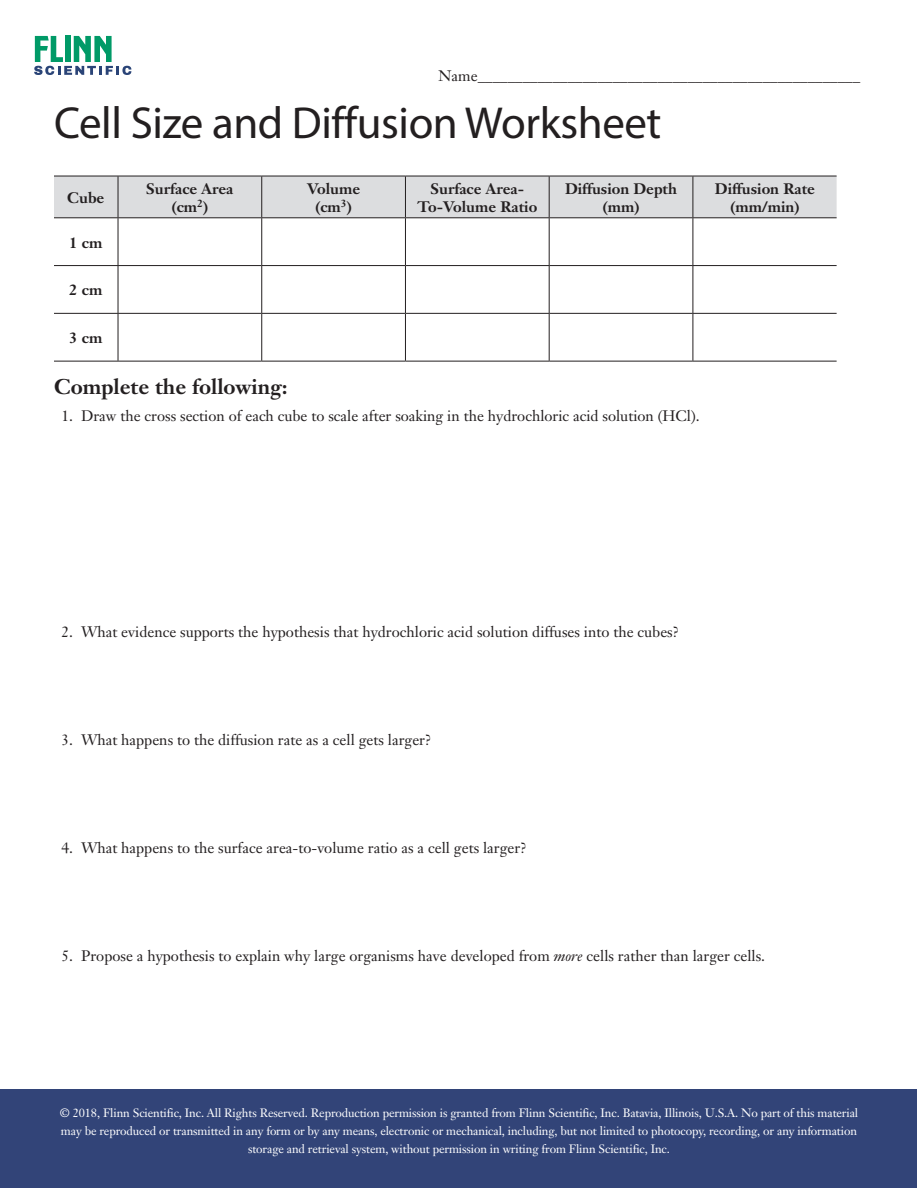
<style>
.page{position:relative;width:918px;height:1188px;background:#fff}
.page>*{position:absolute;margin:0;border:0;box-sizing:border-box;transform-origin:0 0}
.Headline{font:45px "Myriad Pro";letter-spacing:-.01em;color:#231f20}
.Sidehead{font:700 21px "Janson Text";color:#231f20}
.d_body{font:15px "Janson Text";color:#231f20}
.Body{font:700 15px "Janson Text";color:#231f20}
.d_a_b_c__s{font:15px "Janson Text";color:#231f20}
.t1{font:12px/18px "Janson Text";letter-spacing:-.01em;color:#fff;text-align:center}
.s1{font-style:italic}
</style>
<div class="page">
<div style="left:1px;top:1089px;width:916px;height:99px;background:#324478"></div>
<svg style="left:34px;top:36px;width:97px;height:39px"></svg>
<div style="left:54px;top:177px;width:783px;height:40px;background:#dcdddf"></div>
<hr style="left:54px;top:176px;width:64px;height:1px;background:#231f20">
<hr style="left:118px;top:176px;width:144px;height:1px;background:#231f20">
<hr style="left:118px;top:176px;width:1px;height:41px;background:#231f20">
<hr style="left:262px;top:176px;width:143px;height:1px;background:#231f20">
<hr style="left:261px;top:176px;width:1px;height:41px;background:#231f20">
<hr style="left:405px;top:176px;width:144px;height:1px;background:#231f20">
<hr style="left:405px;top:176px;width:1px;height:41px;background:#231f20">
<hr style="left:549px;top:176px;width:144px;height:1px;background:#231f20">
<hr style="left:549px;top:176px;width:1px;height:41px;background:#231f20">
<hr style="left:693px;top:176px;width:144px;height:1px;background:#231f20">
<hr style="left:693px;top:176px;width:1px;height:41px;background:#231f20">
<hr style="left:54px;top:217px;width:64px;height:1px;background:#231f20">
<hr style="left:118px;top:217px;width:144px;height:1px;background:#231f20">
<hr style="left:118px;top:218px;width:1px;height:47px;background:#231f20">
<hr style="left:262px;top:217px;width:143px;height:1px;background:#231f20">
<hr style="left:261px;top:218px;width:1px;height:47px;background:#231f20">
<hr style="left:405px;top:217px;width:144px;height:1px;background:#231f20">
<hr style="left:405px;top:218px;width:1px;height:47px;background:#231f20">
<hr style="left:549px;top:217px;width:144px;height:1px;background:#231f20">
<hr style="left:549px;top:218px;width:1px;height:47px;background:#231f20">
<hr style="left:693px;top:217px;width:144px;height:1px;background:#231f20">
<hr style="left:693px;top:218px;width:1px;height:47px;background:#231f20">
<hr style="left:54px;top:265px;width:64px;height:1px;background:#231f20">
<hr style="left:118px;top:265px;width:144px;height:1px;background:#231f20">
<hr style="left:118px;top:266px;width:1px;height:47px;background:#231f20">
<hr style="left:262px;top:265px;width:143px;height:1px;background:#231f20">
<hr style="left:261px;top:266px;width:1px;height:47px;background:#231f20">
<hr style="left:405px;top:265px;width:144px;height:1px;background:#231f20">
<hr style="left:405px;top:266px;width:1px;height:47px;background:#231f20">
<hr style="left:549px;top:265px;width:144px;height:1px;background:#231f20">
<hr style="left:549px;top:266px;width:1px;height:47px;background:#231f20">
<hr style="left:693px;top:265px;width:144px;height:1px;background:#231f20">
<hr style="left:693px;top:266px;width:1px;height:47px;background:#231f20">
<hr style="left:54px;top:313px;width:64px;height:1px;background:#231f20">
<hr style="left:118px;top:313px;width:144px;height:1px;background:#231f20">
<hr style="left:118px;top:314px;width:1px;height:47px;background:#231f20">
<hr style="left:262px;top:313px;width:143px;height:1px;background:#231f20">
<hr style="left:261px;top:314px;width:1px;height:47px;background:#231f20">
<hr style="left:405px;top:313px;width:144px;height:1px;background:#231f20">
<hr style="left:405px;top:314px;width:1px;height:47px;background:#231f20">
<hr style="left:549px;top:313px;width:144px;height:1px;background:#231f20">
<hr style="left:549px;top:314px;width:1px;height:47px;background:#231f20">
<hr style="left:693px;top:313px;width:144px;height:1px;background:#231f20">
<hr style="left:693px;top:314px;width:1px;height:47px;background:#231f20">
<hr style="left:54px;top:361px;width:64px;height:1px;background:#231f20">
<hr style="left:118px;top:361px;width:144px;height:1px;background:#231f20">
<hr style="left:262px;top:361px;width:143px;height:1px;background:#231f20">
<hr style="left:405px;top:361px;width:144px;height:1px;background:#231f20">
<hr style="left:549px;top:361px;width:144px;height:1px;background:#231f20">
<hr style="left:693px;top:361px;width:144px;height:1px;background:#231f20">
<p class="d_a_b_c__s" style="left:439px;top:66px;width:423px">Name___________________________________________________</p>
<p class="Headline" style="left:54px;top:95px;width:609px">Cell Size and Diffusion Worksheet</p>
<p class="Body" style="left:67px;top:188px;width:39px">Cube</p>
<p class="Body" style="left:146px;top:179px;width:89px">Surface Area</p>
<p class="Body" style="left:171px;top:197px;width:38px">(cm<sup>2</sup>)</p>
<p class="Body" style="left:307px;top:179px;width:55px">Volume</p>
<p class="Body" style="left:315px;top:197px;width:38px">(cm<sup>3</sup>)</p>
<p class="Body" style="left:431px;top:179px;width:95px">Surface Area-</p>
<p class="Body" style="left:417px;top:197px;width:121px">To-Volume Ratio</p>
<p class="Body" style="left:565px;top:179px;width:114px">Diffusion Depth</p>
<p class="Body" style="left:602px;top:197px;width:39px">(mm)</p>
<p class="Body" style="left:69px;top:233px;width:35px">1 cm</p>
<p class="Body" style="left:69px;top:280px;width:35px">2 cm</p>
<p class="Body" style="left:69px;top:328px;width:35px">3 cm</p>
<p class="Sidehead" style="left:54px;top:374px;width:235px">Complete the following:</p>
<p class="d_body" style="left:62px;top:407px;width:640px">1. Draw the cross section of each cube to scale after soaking in the hydrochloric acid solution (HCl).</p>
<p class="Body" style="left:715px;top:179px;width:102px">Diffusion Rate</p>
<p class="Body" style="left:730px;top:197px;width:71px">(mm/min)</p>
<p class="d_body" style="left:62px;top:623px;width:619px">2. What evidence supports the hypothesis that hydrochloric acid solution diffuses into the cubes?</p>
<p class="d_body" style="left:62px;top:731px;width:372px">3. What happens to the diffusion rate as a cell gets larger?</p>
<p class="d_body" style="left:62px;top:839px;width:467px">4. What happens to the surface area-to-volume ratio as a cell gets larger?</p>
<p class="d_body" style="left:62px;top:947px;width:705px">5. Propose a hypothesis to explain why large organisms have developed from <span class="s1">more</span> cells rather than larger cells.</p>
<p class="t1" style="left:60px;top:1104px;width:800px">© 2018, Flinn Scientific, Inc. All Rights Reserved. Reproduction permission is granted from Flinn Scientific, Inc. Batavia, Illinois, U.S.A. No part of this material may be reproduced or transmitted in any form or by any means, electronic or mechanical, including, but not limited to photocopy, recording, or any information storage and retrieval system, without permission in writing from Flinn Scientific, Inc.</p>
</div>
